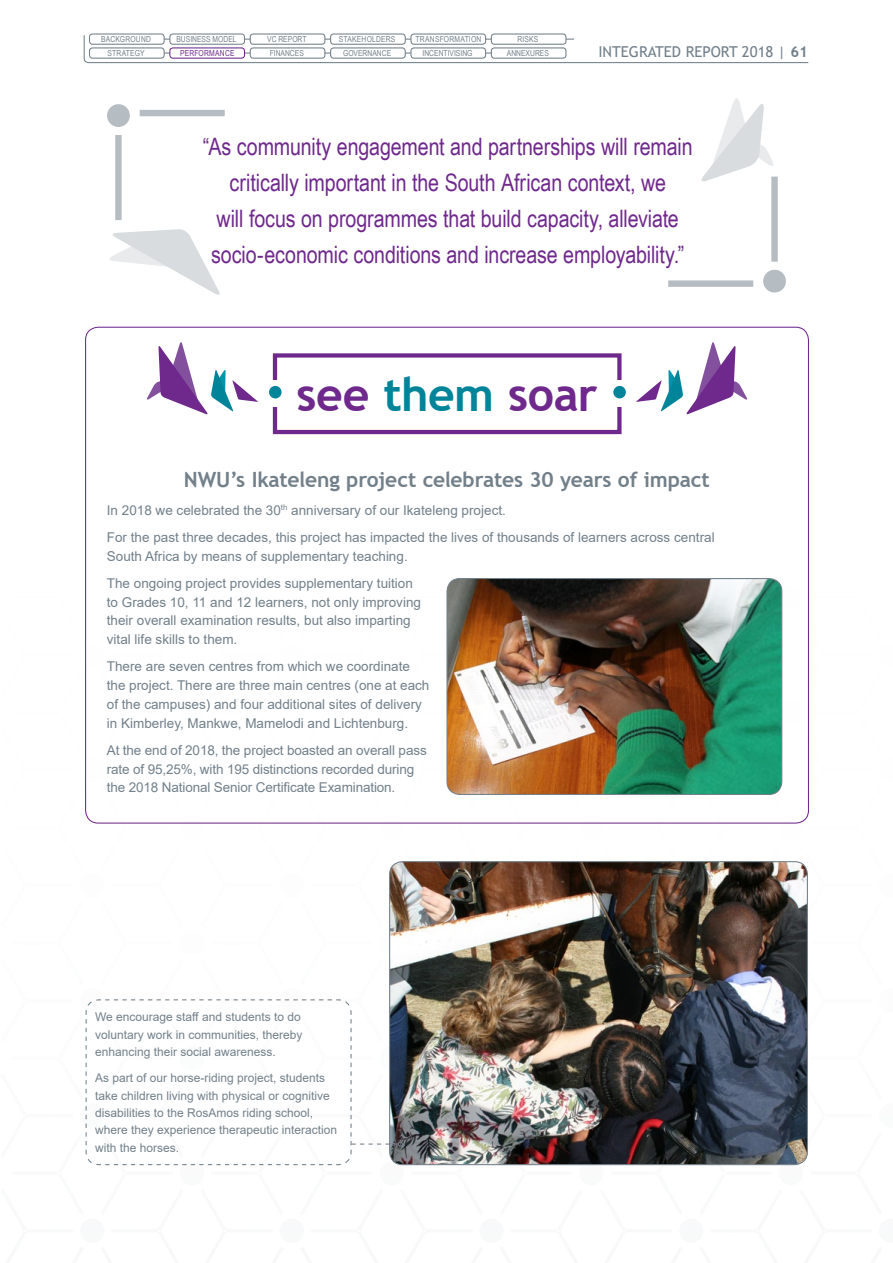
<style>
.page{position:relative;width:893px;height:1263px;background:#fff}
.page>*{position:absolute;margin:0;border:0;box-sizing:border-box;transform-origin:0 0}
.t1{font:700 46.5px "Trebuchet MS";letter-spacing:-.01em;color:#6f298c}
.t2{font:24px/36px "Arial Narrow";letter-spacing:-.005em;color:#6f298c;text-align:center}
.t3{font:700 21px "Trebuchet MS";letter-spacing:-.01em;color:#72808a}
.t4{font:15px "Trebuchet MS";color:#72808a}
.t5{font:13.5px/18.8px "Arial";color:#72808a}
.t6{font:12px/17.4px "Arial";color:#72808a}
.t7{font:8.25px/14px "Arial Narrow";color:#72808a;text-align:center}
.t8{font:8.25px/14px "Arial Narrow";letter-spacing:.02em;color:#72808a;text-align:center}
.t9{font:8.25px "Arial Narrow";letter-spacing:.025em;color:#72808a}
.t10{font:8.25px "Arial Narrow";letter-spacing:.025em;color:#6f298c}
.s1{font-weight:700}
.s2{color:#008499}
</style>
<div class="page">
<svg style="left:701px;top:98px;width:76px;height:84px"></svg>
<svg style="left:110px;top:229px;width:110px;height:66px"></svg>
<div style="left:140px;top:110px;width:85px;height:6px;background:#b5bcc2"></div>
<div style="left:115px;top:135px;width:7px;height:85px;background:#b5bcc2"></div>
<div style="left:107px;top:104px;width:23px;height:23px;background:#b5bcc2;border-radius:50%"></div>
<div style="left:668px;top:280px;width:85px;height:7px;background:#b5bcc2"></div>
<div style="left:771px;top:177px;width:7px;height:85px;background:#b5bcc2"></div>
<div style="left:763px;top:270px;width:23px;height:22px;background:#b5bcc2;border-radius:50%"></div>
<div style="left:273px;top:353px;width:349px;height:81px;border:4px solid #6f298c"></div>
<img style="left:448px;top:578px;width:334px;height:216px">
<div style="left:446px;top:578px;width:336px;height:217px;border:1px solid #72808a;border-radius:13px"></div>
<div style="left:615px;top:380px;width:11px;height:27px;background:#fff"></div>
<div style="left:269px;top:380px;width:11px;height:27px;background:#fff"></div>
<svg style="left:147px;top:342px;width:111px;height:73px"></svg>
<svg style="left:636px;top:342px;width:111px;height:73px"></svg>
<div style="left:613px;top:386px;width:13px;height:12px;background:#008499;border-radius:50%"></div>
<div style="left:269px;top:386px;width:13px;height:12px;background:#008499;border-radius:50%"></div>
<img style="left:390px;top:862px;width:417px;height:303px">
<svg style="left:85px;top:999px;width:318px;height:167px"></svg>
<div style="left:89px;top:33px;width:76px;height:12px;border:1px solid #72808a;border-radius:3px"></div>
<div style="left:169px;top:33px;width:76px;height:12px;border:1px solid #72808a;border-radius:3px"></div>
<div style="left:250px;top:33px;width:75px;height:12px;border:1px solid #72808a;border-radius:3px"></div>
<div style="left:330px;top:33px;width:76px;height:12px;border:1px solid #72808a;border-radius:3px"></div>
<div style="left:410px;top:33px;width:76px;height:12px;border:1px solid #72808a;border-radius:3px"></div>
<div style="left:491px;top:33px;width:75px;height:12px;border:1px solid #72808a;border-radius:3px"></div>
<svg style="left:83px;top:34px;width:726px;height:30px"></svg>
<p class="t8" style="left:101px;top:32px;width:51px">BACKGROUND<br>STRATEGY</p>
<p class="t7" style="left:176px;top:32px;width:62px">BUSINESS MODEL</p>
<p class="t10" style="left:180px;top:47px;width:56px">PERFORMANCE</p>
<p class="t7" style="left:267px;top:32px;width:41px">VC REPORT<br>FINANCES</p>
<p class="t7" style="left:339px;top:32px;width:58px">STAKEHOLDERS<br>GOVERNANCE</p>
<p class="t9" style="left:415px;top:33px;width:67px">TRANSFORMATION</p>
<p class="t7" style="left:517px;top:32px;width:22px">RISKS</p>
<p class="t7" style="left:422px;top:46px;width:51px">INCENTIVISING</p>
<p class="t7" style="left:507px;top:46px;width:44px">ANNEXURES</p>
<p class="t4" style="left:598px;top:42px;width:211px">INTEGRATED REPORT 2018 | <span class="s1">61</span></p>
<h2 class="t2" style="left:203px;top:127px;width:491px">“As community engagement and partnerships will remain critically important in the South African context, we<br>will focus on programmes that build capacity, alleviate socio-economic conditions and increase employability.”</h2>
<h1 class="t1" style="left:297px;top:365px;width:303px">see <span class="s2">them</span> soar</h1>
<h3 class="t3" style="left:184px;top:467px;width:528px">NWU’s Ikateleng project celebrates 30 years of impact</h3>
<p class="t5" style="left:107px;top:496px;width:609px;line-height:27.3px">In 2018 we celebrated the 30<sup>th</sup> anniversary of our Ikateleng project.<br>For the past three decades, this project has impacted the lives of thousands of learners across central</p>
<p class="t5" style="left:107px;top:542px;width:308px;line-height:27.3px">South Africa by means of supplementary teaching.<br>The ongoing project provides supplementary tuition</p>
<p class="t5" style="left:107px;top:592px;width:316px">to Grades 10, 11 and 12 learners, not only improving their overall examination results, but also imparting vital life skills to them.</p>
<p class="t5" style="left:107px;top:657px;width:324px">There are seven centres from which we coordinate the project. There are three main centres (one at each of the campuses) and four additional sites of delivery in Kimberley, Mankwe, Mamelodi and Lichtenburg.</p>
<p class="t5" style="left:107px;top:741px;width:321px">At the end of 2018, the project boasted an overall pass rate of 95,25%, with 195 distinctions recorded during the 2018 National Senior Certificate Examination.</p>
<p class="t6" style="left:95px;top:1008px;width:209px">We encourage staff and students to do voluntary work in communities, thereby enhancing their social awareness.</p>
<p class="t6" style="left:95px;top:1069px;width:244px">As part of our horse-riding project, students take children living with physical or cognitive disabilities to the RosAmos riding school, where they experience therapeutic interaction with the horses.</p>
</div>
